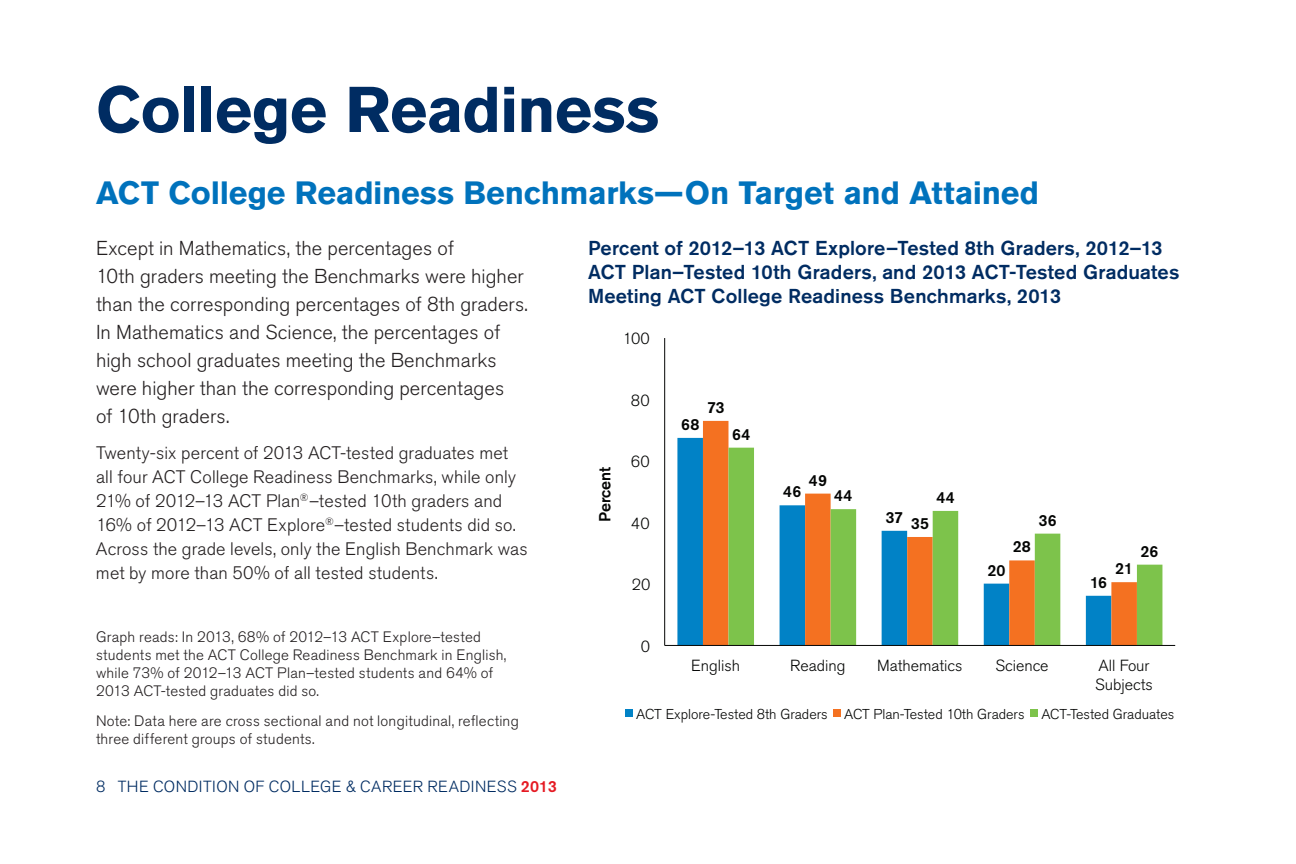
<style>
.page{position:relative;width:1296px;height:864px;background:#fff}
.page>*{position:absolute;margin:0;border:0;box-sizing:border-box;transform-origin:0 0}
.t1{font:700 64px "Akzidenz Grotesk Std";letter-spacing:-.015em;color:#002c62}
.t2{font:700 32px "Akzidenz Grotesk Std";letter-spacing:-.005em;color:#0072bc}
.t3{font:300 20px/28px "Akzidenz Grotesk Std";letter-spacing:.005em;color:#231f20}
.t4{font:500 20px/24px "Akzidenz Grotesk Std";letter-spacing:.01em;color:#002c62}
.t5{font:300 18px/24px "Akzidenz Grotesk Std";letter-spacing:.01em;color:#231f20}
.t6{font:300 16px/18.6px "Akzidenz Grotesk Std";color:#040504}
.t7{font:300 16px "Akzidenz Grotesk Std";letter-spacing:.025em;color:#002c62}
.t8{font:500 16px "Akzidenz Grotesk Std";color:#040504}
.t9{font:500 16px "Akzidenz Grotesk Std";color:#e51a23}
.t10{font:300 15px/18px "Akzidenz Grotesk Std";letter-spacing:.015em;color:#231f20}
.t11{font:300 14.2px "Akzidenz Grotesk Std";color:#040504}
</style>
<div class="page">
<svg style="left:677px;top:438px;width:26px;height:207px;background:#0584c6"></svg>
<svg style="left:703px;top:421px;width:51px;height:224px;background:#f48038"></svg>
<svg style="left:728px;top:448px;width:434px;height:197px"></svg>
<hr style="left:664px;top:338px;width:1px;height:307px;background:#040504">
<hr style="left:665px;top:645px;width:510px;height:1px;background:#040504">
<div style="left:626px;top:709px;width:7px;height:8px;background:#0182c6"></div>
<div style="left:833px;top:709px;width:8px;height:8px;background:#f47121"></div>
<div style="left:1031px;top:709px;width:7px;height:8px;background:#7dc34b"></div>
<h1 class="t1" style="left:96px;top:73px;width:565px">College Readiness</h1>
<h2 class="t2" style="left:96px;top:174px;width:945px">ACT College Readiness Benchmarks—On Target and Attained</h2>
<p class="t3" style="left:96px;top:234px;width:433px">Except in Mathematics, the percentages of<br>10th graders meeting the Benchmarks were higher than the corresponding percentages of 8th graders.<br>In Mathematics and Science, the percentages of high school graduates meeting the Benchmarks were higher than the corresponding percentages<br>of 10th graders.</p>
<p class="t5" style="left:96px;top:441px;width:433px">Twenty-six percent of 2013 ACT-tested graduates met all four ACT College Readiness Benchmarks, while only 21% of 2012–13 ACT Plan<sup>®</sup>–tested 10th graders and 16% of 2012–13 ACT Explore<sup>®</sup>–tested students did so.<br>Across the grade levels, only the English Benchmark was met by more than 50% of all tested students.</p>
<h3 class="t4" style="left:588px;top:236px;width:593px">Percent of 2012–13 ACT Explore–Tested 8th Graders, 2012–13<br>ACT Plan–Tested 10th Graders, and 2013 ACT-Tested Graduates<br>Meeting ACT College Readiness Benchmarks, 2013</h3>
<p class="t6" style="left:623px;top:330px;width:28px">100</p>
<p class="t6" style="left:631px;top:391px;width:20px">80</p>
<p class="t8" style="left:707px;top:397px;width:19px">73</p>
<p class="t8" style="left:681px;top:414px;width:20px">68</p>
<p class="t8" style="left:732px;top:424px;width:20px">64</p>
<p class="t6" style="left:631px;top:453px;width:20px">60</p>
<p class="t8" style="left:595px;top:522px;width:57px;rotate:-90deg">Percent</p>
<p class="t8" style="left:809px;top:470px;width:20px">49</p>
<p class="t8" style="left:783px;top:482px;width:20px">46</p>
<p class="t8" style="left:834px;top:486px;width:20px">44</p>
<p class="t8" style="left:936px;top:487px;width:20px">44</p>
<p class="t8" style="left:886px;top:507px;width:19px">37</p>
<p class="t8" style="left:1039px;top:510px;width:20px">36</p>
<p class="t6" style="left:631px;top:514px;width:20px">40</p>
<p class="t8" style="left:911px;top:514px;width:20px">35</p>
<p class="t8" style="left:1013px;top:537px;width:19px">28</p>
<p class="t8" style="left:1141px;top:541px;width:19px">26</p>
<p class="t8" style="left:1115px;top:559px;width:19px">21</p>
<p class="t8" style="left:987px;top:560px;width:19px">20</p>
<p class="t8" style="left:1090px;top:572px;width:18px">16</p>
<p class="t6" style="left:632px;top:576px;width:20px">20</p>
<p class="t10" style="left:96px;top:628px;width:412px">Graph reads: In 2013, 68% of 2012–13 ACT Explore–tested students met the ACT College Readiness Benchmark in English, while 73% of 2012–13 ACT Plan–tested students and 64% of 2013 ACT-tested graduates did so.</p>
<p class="t10" style="left:96px;top:712px;width:424px">Note: Data here are cross sectional and not longitudinal, reflecting three different groups of students.</p>
<p class="t7" style="left:96px;top:778px;width:112px">8 The Con dition</p>
<p class="t7" style="left:244px;top:778px;width:139px">of Co llege &amp; Career</p>
<p class="t7" style="left:427px;top:778px;width:54px">Readiness</p>
<p class="t9" style="left:521px;top:777px;width:37px">2013</p>
<p class="t6" style="left:641px;top:637px;width:11px">0</p>
<p class="t6" style="left:691px;top:657px;width:50px">English</p>
<p class="t6" style="left:790px;top:657px;width:57px">Reading</p>
<p class="t6" style="left:877px;top:657px;width:87px">Mathematics</p>
<p class="t6" style="left:995px;top:657px;width:55px">Science</p>
<p class="t6" style="left:1095px;top:657px;width:59px">All Four<br>Subjects</p>
<p class="t11" style="left:636px;top:706px;width:540px">ACT Explore-Tested 8th Graders ACT Plan-Tested 10th Graders ACT-Tested Graduates</p>
</div>
